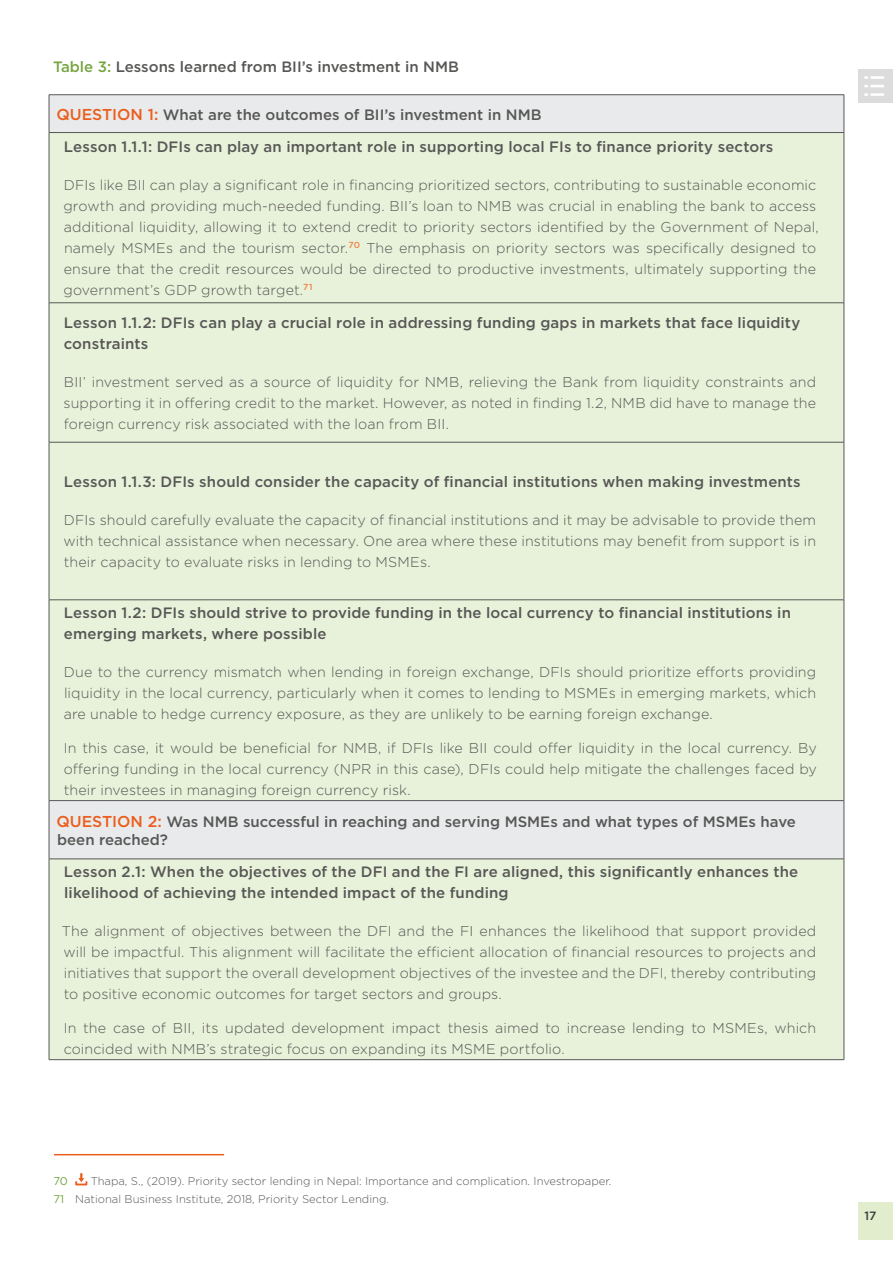
<style>
.page{position:relative;width:893px;height:1263px;background:#fff}
.page>*{position:absolute;margin:0;border:0;box-sizing:border-box;transform-origin:0 0}
.Lessons_Box_header_table{font:500 15px/21px "Gotham";letter-spacing:.01em;color:#575756}
.Question_in_the_table{font:500 15px/18px "Gotham";color:#575756}
.Table{font:500 15px "Gotham";color:#575756}
.Lessons_Box_table{font:300 14.25px/21px "Gotham";letter-spacing:.005em;color:#575756;text-align:justify}
.t1{font:500 12px "Gotham";color:#3c3c3b}
.ParaStyle82_footnote{font:300 11.25px "Gotham";color:#575756}
.ParaStyle82_footnote-2{font:11.25px "Gotham";color:#76a640}
.s1{color:#76a640}
.s2{font-size:15.75px;color:#eb5e1d}
.s3{font-weight:400;color:#76a640}
</style>
<div class="page">
<div style="left:859px;top:1202px;width:34px;height:37px;background:#e2edce"></div>
<div style="left:859px;top:69px;width:34px;height:34px;background:#dcdcdc"></div>
<hr style="left:870px;top:93px;width:14px;height:3px;background:#fff">
<hr style="left:870px;top:76px;width:14px;height:3px;background:#fff">
<svg style="left:864px;top:85px;width:20px;height:2px"></svg>
<div style="left:50px;top:95px;width:794px;height:37px;background:#e9eaeb"></div>
<div style="left:50px;top:133px;width:794px;height:926px;background:#e8f1d9"></div>
<hr style="left:49px;top:302px;width:795px;height:1px;background:#575756">
<hr style="left:49px;top:442px;width:795px;height:1px;background:#575756">
<hr style="left:49px;top:599px;width:795px;height:1px;background:#575756">
<hr style="left:49px;top:94px;width:795px;height:1px;background:#575756">
<hr style="left:49px;top:95px;width:1px;height:37px;background:#575756">
<hr style="left:844px;top:95px;width:1px;height:37px;background:#575756">
<hr style="left:49px;top:801px;width:1px;height:58px;background:#575756">
<hr style="left:844px;top:801px;width:1px;height:58px;background:#575756">
<hr style="left:49px;top:132px;width:795px;height:1px;background:#575756">
<hr style="left:49px;top:133px;width:1px;height:170px;background:#575756">
<hr style="left:844px;top:133px;width:1px;height:170px;background:#575756">
<hr style="left:49px;top:303px;width:1px;height:139px;background:#575756">
<hr style="left:844px;top:303px;width:1px;height:139px;background:#575756">
<hr style="left:49px;top:442px;width:1px;height:158px;background:#575756">
<hr style="left:844px;top:442px;width:1px;height:158px;background:#575756">
<hr style="left:49px;top:600px;width:1px;height:200px;background:#575756">
<hr style="left:844px;top:600px;width:1px;height:200px;background:#575756">
<hr style="left:49px;top:800px;width:795px;height:1px;background:#575756">
<hr style="left:49px;top:859px;width:795px;height:1px;background:#575756">
<hr style="left:49px;top:859px;width:1px;height:200px;background:#575756">
<hr style="left:844px;top:859px;width:1px;height:200px;background:#575756">
<hr style="left:49px;top:1059px;width:795px;height:1px;background:#575756">
<hr style="left:54px;top:1154px;width:170px;height:1px;background:#eb5e1d">
<svg style="left:75px;top:1173px;width:12px;height:12px"></svg>
<p class="Table" style="left:53px;top:56px;width:407px"><span class="s1">Table 3:</span> Lessons learned from BII’s investment in NMB</p>
<p class="Question_in_the_table" style="left:56px;top:105px;width:487px"><span class="s2">QUESTION 1:</span> What are the outcomes of BII’s investment in NMB</p>
<p class="Lessons_Box_header_table" style="left:64px;top:136px;width:711px">Lesson 1.1.1: DFIs can play an important role in supporting local FIs to finance priority sectors</p>
<p class="Lessons_Box_table" style="left:63px;top:174px;width:757px;text-align:left">DFIs like BII can play a significant role in financing prioritized sectors, contributing to sustainable economic growth and providing much-needed funding. BII’s loan to NMB was crucial in enabling the bank to access additional liquidity, allowing it to extend credit to priority sectors identified by the Government of Nepal, namely MSMEs and the tourism sector. <sup>70</sup> The emphasis on priority sectors was specifically designed to ensure that the credit resources would be directed to productive investments, ultimately supporting the government’s GDP growth target. <sup>71</sup></p>
<p class="Lessons_Box_header_table" style="left:64px;top:312px;width:738px">Lesson 1.1.2: DFIs can play a crucial role in addressing funding gaps in markets that face liquidity constraints</p>
<p class="Lessons_Box_table" style="left:64px;top:371px;width:754px">BII’ investment served as a source of liquidity for NMB, relieving the Bank from liquidity constraints and supporting it in offering credit to the market. However, as noted in finding 1.2, NMB did have to manage the foreign currency risk associated with the loan from BII.</p>
<p class="Lessons_Box_header_table" style="left:64px;top:471px;width:738px">Lesson 1.1.3: DFIs should consider the capacity of financial institutions when making investments</p>
<p class="Lessons_Box_table" style="left:64px;top:509px;width:754px">DFIs should carefully evaluate the capacity of financial institutions and it may be advisable to provide them with technical assistance when necessary. One area where these institutions may benefit from support is in their capacity to evaluate risks in lending to MSMEs.</p>
<p class="Lessons_Box_header_table" style="left:64px;top:602px;width:729px">Lesson 1.2: DFIs should strive to provide funding in the local currency to financial institutions in emerging markets, where possible</p>
<p class="Lessons_Box_table" style="left:64px;top:661px;width:754px">Due to the currency mismatch when lending in foreign exchange, DFIs should prioritize efforts providing liquidity in the local currency, particularly when it comes to lending to MSMEs in emerging markets, which are unable to hedge currency exposure, as they are unlikely to be earning foreign exchange.</p>
<p class="Lessons_Box_table" style="left:64px;top:737px;width:755px">In this case, it would be beneficial for NMB, if DFIs like BII could offer liquidity in the local currency. By offering funding in the local currency (NPR in this case), DFIs could help mitigate the challenges faced by their investees in managing foreign currency risk.</p>
<p class="Question_in_the_table" style="left:56px;top:812px;width:741px"><span class="s2">QUESTION 2:</span> Was NMB successful in reaching and serving MSMEs and what types of MSMEs have been reached?</p>
<p class="Lessons_Box_header_table" style="left:64px;top:861px;width:736px">Lesson 2.1: When the objectives of the DFI and the FI are aligned, this significantly enhances the likelihood of achieving the intended impact of the funding</p>
<p class="Lessons_Box_table" style="left:62px;top:920px;width:756px">The alignment of objectives between the DFI and the FI enhances the likelihood that support provided will be impactful. This alignment will facilitate the efficient allocation of financial resources to projects and initiatives that support the overall development objectives of the investee and the DFI, thereby contributing to positive economic outcomes for target sectors and groups.</p>
<p class="Lessons_Box_table" style="left:64px;top:1017px;width:754px">In the case of BII, its updated development impact thesis aimed to increase lending to MSMEs, which coincided with NMB’s strategic focus on expanding its MSME portfolio.</p>
<p class="ParaStyle82_footnote-2" style="left:53px;top:1174px;width:16px">70</p>
<p class="ParaStyle82_footnote" style="left:91px;top:1174px;width:521px">Thapa, S., (2019). Priority sector lending in Nepal: Importance and complication. Investropaper.</p>
<p class="ParaStyle82_footnote" style="left:53px;top:1192px;width:335px"><span class="s3">71</span> National Business Institute, 2018, Priority Sector Lending.</p>
<p class="t1" style="left:864px;top:1207px;width:14px">17</p>
</div>
